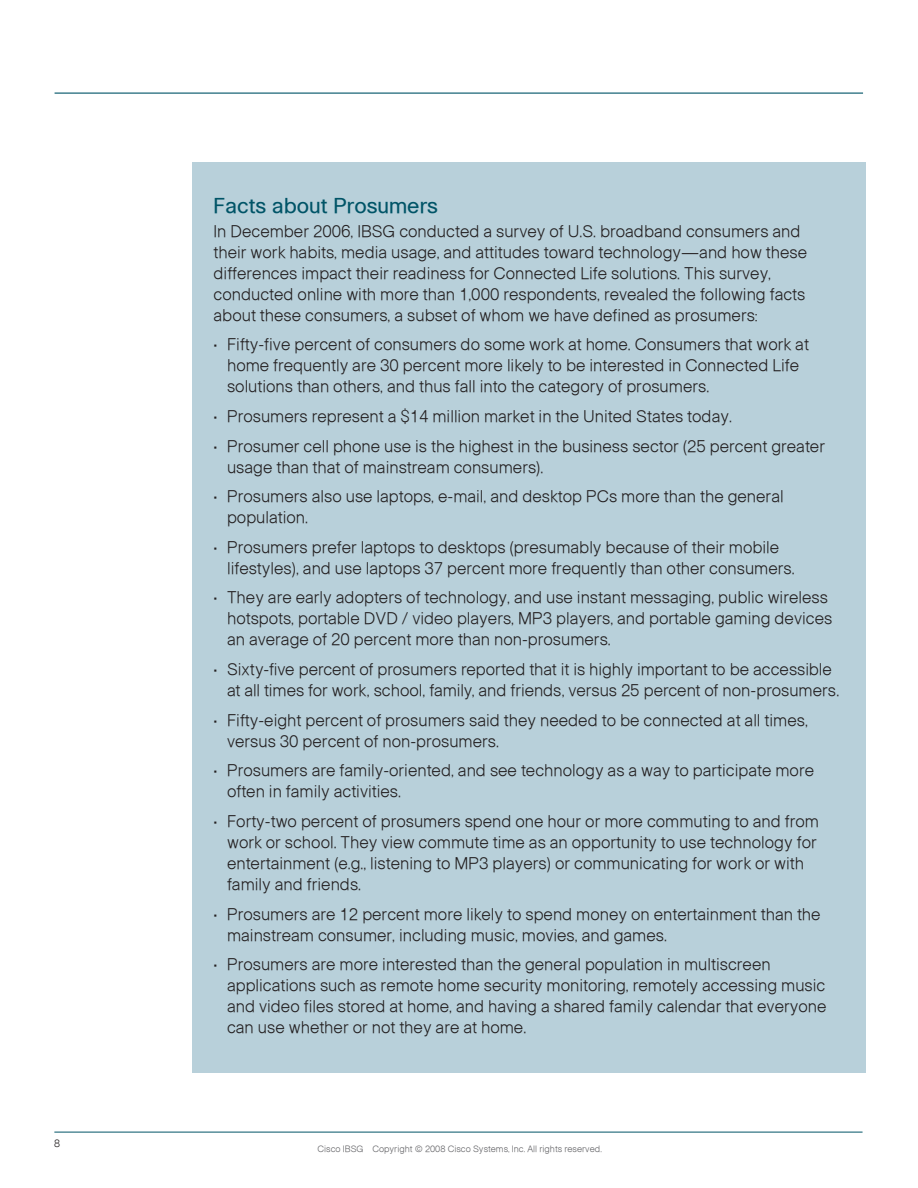
<style>
.page{position:relative;width:918px;height:1188px;background:#fff}
.page>*{position:absolute;margin:0;border:0;box-sizing:border-box;transform-origin:0 0}
.Subhead1{font:21px "Ciscoregular";color:#005467}
.Bullet_1{font:16.5px/21px "Ciscolight";color:#231f20}
.Body{font:16.5px/21px "Ciscolight";color:#231f20}
.t1{font:10.5px "Ciscolight";color:#231f20}
.t2{font:9px "Ciscolight";color:#636366}
</style>
<div class="page">
<hr style="left:54px;top:1132px;width:809px;height:1px;background:#005467">
<hr style="left:55px;top:93px;width:808px;height:1px;background:#005467">
<div style="left:192px;top:162px;width:673px;height:910px;background:#b8d0da"></div>
<p class="t1" style="left:54px;top:1137px;width:7px">8</p>
<p class="Subhead1" style="left:214px;top:194px;width:226px">Facts about Prosumers</p>
<p class="Body" style="left:214px;top:220px;width:595px">In December 2006, IBSG conducted a survey of U.S. broadband consumers and their work habits, media usage, and attitudes toward technology—and how these differences impact their readiness for Connected Life solutions. This survey, conducted online with more than 1,000 respondents, revealed the following facts about these consumers, a subset of whom we have defined as prosumers:</p>
<p class="Bullet_1" style="left:227px;top:334px;width:583px;text-indent:-14px">• Fifty-five percent of consumers do some work at home. Consumers that work at home frequently are 30 percent more likely to be interested in Connected Life solutions than others, and thus fall into the category of prosumers.</p>
<p class="Bullet_1" style="left:214px;top:405px;width:520px">• Prosumers represent a $14 million market in the United States today.</p>
<p class="Bullet_1" style="left:227px;top:435px;width:600px;text-indent:-14px">• Prosumer cell phone use is the highest in the business sector (25 percent greater usage than that of mainstream consumers).</p>
<p class="Bullet_1" style="left:227px;top:486px;width:558px;text-indent:-14px">• Prosumers also use laptops, e-mail, and desktop PCs more than the general population.</p>
<p class="Bullet_1" style="left:227px;top:536px;width:569px;text-indent:-14px">• Prosumers prefer laptops to desktops (presumably because of their mobile lifestyles), and use laptops 37 percent more frequently than other consumers.</p>
<p class="Bullet_1" style="left:227px;top:587px;width:607px;text-indent:-14px">• They are early adopters of technology, and use instant messaging, public wireless hotspots, portable DVD / video players, MP3 players, and portable gaming devices an average of 20 percent more than non-prosumers.</p>
<p class="Bullet_1" style="left:227px;top:658px;width:614px;text-indent:-14px">• Sixty-five percent of prosumers reported that it is highly important to be accessible at all times for work, school, family, and friends, versus 25 percent of non-prosumers.</p>
<p class="Bullet_1" style="left:227px;top:709px;width:582px;text-indent:-14px">• Fifty-eight percent of prosumers said they needed to be connected at all times, versus 30 percent of non-prosumers.</p>
<p class="Bullet_1" style="left:227px;top:760px;width:589px;text-indent:-14px">• Prosumers are family-oriented, and see technology as a way to participate more often in family activities.</p>
<p class="Bullet_1" style="left:227px;top:810px;width:594px;text-indent:-14px">• Forty-two percent of prosumers spend one hour or more commuting to and from work or school. They view commute time as an opportunity to use technology for entertainment (e.g., listening to MP3 players) or communicating for work or with family and friends.</p>
<p class="Bullet_1" style="left:227px;top:903px;width:595px;text-indent:-14px">• Prosumers are 12 percent more likely to spend money on entertainment than the mainstream consumer, including music, movies, and games.</p>
<p class="Bullet_1" style="left:227px;top:954px;width:601px;text-indent:-14px">• Prosumers are more interested than the general population in multiscreen applications such as remote home security monitoring, remotely accessing music and video files stored at home, and having a shared family calendar that everyone can use whether or not they are at home.</p>
<p class="t2" style="left:318px;top:1143px;width:286px">Cisco IBSG Copyright © 2008 Cisco Systems, Inc. All rights reserved.</p>
</div>
